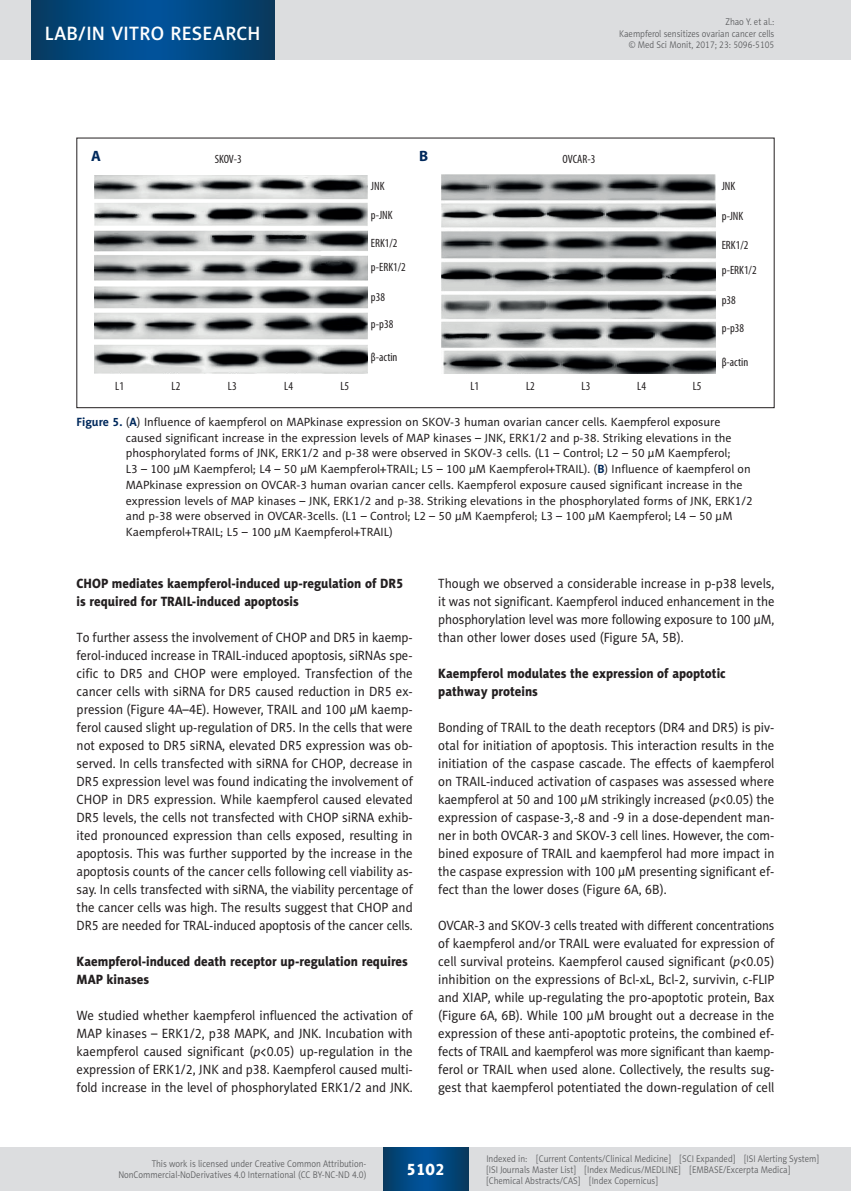
<style>
.page{position:relative;width:851px;height:1191px;background:#fff}
.page>*{position:absolute;margin:0;border:0;box-sizing:border-box;transform-origin:0 0}
.t1{font:19.5px "Naomi Sans EFN Medium";letter-spacing:.015em;color:#fff}
.t2{font:16.5px "Naomi Sans EFN Heavy";color:#fff}
.t3{font:700 15px "Myriad Pro";color:#00295c}
.MSM_Body{font:13.5px/18px "Naomi Sans EFN";color:#231f20;text-align:justify;scale:.95 1}
.MSM_Body-2{font:13.5px/18px "Naomi Sans EFN";color:#231f20;text-align:justify;scale:.94 1}
.MSM_Body-3{font:13.5px/18px "Naomi Sans EFN";color:#231f20;text-align:justify;scale:.93 1}
.MSM_Headline_2{font:13.5px/18px "Naomi Sans EFN Heavy";color:#231f20;scale:.95 1}
.MSM_Rycina_tytul{font:12px/15.8px "Naomi Sans EFN";color:#231f20}
.t4{font:condensed 12px/24px "Myriad Pro";color:#231f20}
.t5{font:9.75px/11.2px "Naomi Sans EFN Light";color:#57585a;text-align:right;scale:.9 1}
.s1{font-weight:700;color:#00295c}
.s2{font-style:italic}
</style>
<div class="page">
<img style="left:94px;top:175px;width:274px;height:198px">
<img style="left:441px;top:175px;width:274px;height:198px">
<div style="left:77px;top:138px;width:697px;height:270px;border:1px solid #231f20"></div>
<div style="left:0;top:1148px;width:850px;height:43px;background:#dcdddf"></div>
<svg style="left:383px;top:1147px;width:85px;height:43px"></svg>
<div style="left:0;top:0;width:850px;height:60px;background:#dcdddf"></div>
<hr style="left:850px;top:0;width:1px;height:60px;background:#dcdddf">
<svg style="left:32px;top:0;width:242px;height:60px"></svg>
<h1 class="t1" style="left:45px;top:22px;width:217px">LAB/IN VITRO RESEARCH</h1>
<p class="t5" style="left:619px;top:16px;width:174px">Zhao Y. et al.:<br>Kaempferol sensitizes ovarian cancer cells © Med Sci Monit, 2017; 23: 5096-5105</p>
<p class="t3" style="left:91px;top:147px;width:11px">A</p>
<p class="t3" style="left:419px;top:147px;width:11px">B</p>
<p class="t4" style="left:215px;top:147px;width:28px">SKOV-3</p>
<p class="t4" style="left:562px;top:147px;width:34px">OVCAR-3</p>
<p class="t4" style="left:371px;top:174px;width:15px">JNK</p>
<p class="t4" style="left:371px;top:203px;width:23px">p-JNK</p>
<p class="t4" style="left:371px;top:231px;width:36px">ERK1/2 p-ERK1/2</p>
<p class="t4" style="left:371px;top:285px;width:16px">p38</p>
<p class="t4" style="left:371px;top:312px;width:24px">p-p38</p>
<p class="t4" style="left:371px;top:345px;width:28px">β-actin</p>
<p class="t4" style="left:721px;top:174px;width:15px">JNK</p>
<p class="t4" style="left:721px;top:203px;width:23px">p-JNK</p>
<p class="t4" style="left:721px;top:232px;width:36px;line-height:24.8px">ERK1/2 p-ERK1/2</p>
<p class="t4" style="left:721px;top:288px;width:16px">p38</p>
<p class="t4" style="left:721px;top:316px;width:24px">p-p38</p>
<p class="t4" style="left:721px;top:350px;width:28px">β-actin</p>
<p class="t4" style="left:115px;top:373px;width:10px">L1</p>
<p class="t4" style="left:171px;top:373px;width:10px">L2</p>
<p class="t4" style="left:228px;top:373px;width:10px">L3</p>
<p class="t4" style="left:284px;top:373px;width:10px">L4</p>
<p class="t4" style="left:340px;top:373px;width:10px">L5</p>
<p class="t4" style="left:470px;top:373px;width:10px">L1</p>
<p class="t4" style="left:526px;top:373px;width:10px">L2</p>
<p class="t4" style="left:581px;top:373px;width:10px">L3</p>
<p class="t4" style="left:637px;top:373px;width:10px">L4</p>
<p class="t4" style="left:692px;top:373px;width:10px">L5</p>
<p class="MSM_Rycina_tytul" style="left:126px;top:414px;width:628px;text-indent:-49px"><span class="s1">Figure 5.</span> (<span class="s1">A</span>) Influence of kaempferol on MAPkinase expression on SKOV-3 human ovarian cancer cells. Kaempferol exposure caused significant increase in the expression levels of MAP kinases – JNK, ERK1/2 and p-38. Striking elevations in the phosphorylated forms of JNK, ERK1/2 and p-38 were observed in SKOV-3 cells. (L1 – Control; L2 – 50 µM Kaempferol;<br>L3 – 100 µM Kaempferol; L4 – 50 µM Kaempferol+TRAIL; L5 – 100 µM Kaempferol+TRAIL). (<span class="s1">B</span>) Influence of kaempferol on MAPkinase expression on OVCAR-3 human ovarian cancer cells. Kaempferol exposure caused significant increase in the expression levels of MAP kinases – JNK, ERK1/2 and p-38. Striking elevations in the phosphorylated forms of JNK, ERK1/2 and p-38 were observed in OVCAR-3cells. (L1 – Control; L2 – 50 µM Kaempferol; L3 – 100 µM Kaempferol; L4 – 50 µM Kaempferol+TRAIL; L5 – 100 µM Kaempferol+TRAIL)</p>
<p class="MSM_Headline_2" style="left:77px;top:574px;width:346px">CHOP mediates kaempferol-induced up-regulation of DR5 is required for TRAIL-induced apoptosis</p>
<p class="MSM_Body-2" style="left:77px;top:628px;width:359px">To further assess the involvement of CHOP and DR5 in kaemp&shy;ferol-induced increase in TRAIL-induced apoptosis, siRNAs spe&shy;cific to DR5 and CHOP were employed. Transfection of the cancer cells with siRNA for DR5 caused reduction in DR5 ex&shy;pression (Figure 4A–4E). However, TRAIL and 100 µM kaemp&shy;ferol caused slight up-regulation of DR5. In the cells that were not exposed to DR5 siRNA, elevated DR5 expression was ob&shy;served. In cells transfected with siRNA for CHOP, decrease in DR5 expression level was found indicating the involvement of CHOP in DR5 expression. While kaempferol caused elevated DR5 levels, the cells not transfected with CHOP siRNA exhib&shy;ited pronounced expression than cells exposed, resulting in apoptosis. This was further supported by the increase in the apoptosis counts of the cancer cells following cell viability as&shy;say. In cells transfected with siRNA, the viability percentage of the cancer cells was high. The results suggest that CHOP and DR5 are needed for TRAL-induced apoptosis of the cancer cells.</p>
<p class="MSM_Headline_2" style="left:77px;top:952px;width:350px">Kaempferol-induced death receptor up-regulation requires<br>MAP kinases</p>
<p class="MSM_Body" style="left:77px;top:1006px;width:355px">We studied whether kaempferol influenced the activation of MAP kinases – ERK1/2, p38 MAPK, and JNK. Incubation with kaempferol caused significant (<span class="s2">p</span>&lt;0.05) up-regulation in the expression of ERK1/2, JNK and p38. Kaempferol caused multi&shy;fold increase in the level of phosphorylated ERK1/2 and JNK.</p>
<p class="MSM_Body" style="left:438px;top:574px;width:355px">Though we observed a considerable increase in p-p38 levels, it was not significant. Kaempferol induced enhancement in the phosphorylation level was more following exposure to 100 µM, than other lower doses used (Figure 5A, 5B).</p>
<p class="MSM_Headline_2" style="left:438px;top:664px;width:304px">Kaempferol modulates the expression of apoptotic pathway proteins</p>
<p class="MSM_Body" style="left:438px;top:718px;width:355px">Bonding of TRAIL to the death receptors (DR4 and DR5) is piv&shy;otal for initiation of apoptosis. This interaction results in the initiation of the caspase cascade. The effects of kaempferol on TRAIL-induced activation of caspases was assessed where kaempferol at 50 and 100 µM strikingly increased (<span class="s2">p</span>&lt;0.05) the expression of caspase-3,-8 and -9 in a dose-dependent man&shy;ner in both OVCAR-3 and SKOV-3 cell lines. However, the com&shy;bined exposure of TRAIL and kaempferol had more impact in the caspase expression with 100 µM presenting significant ef&shy;fect than the lower doses (Figure 6A, 6B).</p>
<p class="MSM_Body-3" style="left:438px;top:916px;width:363px">OVCAR-3 and SKOV-3 cells treated with different concentrations of kaempferol and/or TRAIL were evaluated for expression of cell survival proteins. Kaempferol caused significant (<span class="s2">p</span>&lt;0.05) inhibition on the expressions of Bcl-xL, Bcl-2, survivin, c-FLIP and XIAP, while up-regulating the pro-apoptotic protein, Bax (Figure 6A, 6B). While 100 µM brought out a decrease in the expression of these anti-apoptotic proteins, the combined ef&shy;fects of TRAIL and kaempferol was more significant than kaemp&shy;ferol or TRAIL when used alone. Collectively, the results sug&shy;gest that kaempferol potentiated the down-regulation of cell</p>
<p class="t5" style="left:118px;top:1158px;width:277px">This work is licensed under Creative Common Attribution-<br>NonCommercial-NoDerivatives 4.0 International (CC BY-NC-ND 4.0)</p>
<p class="t2" style="left:406px;top:1159px;width:40px">5102</p>
<p class="t5" style="left:486px;top:1152px;width:371px;text-align:left">Indexed in: [Current Contents/Clinical Medicine] [SCI Expanded] [ISI Alerting System] [ISI Journals Master List] [Index Medicus/MEDLINE] [EMBASE/Excerpta Medica] [Chemical Abstracts/CAS] [Index Copernicus]</p>
</div>
